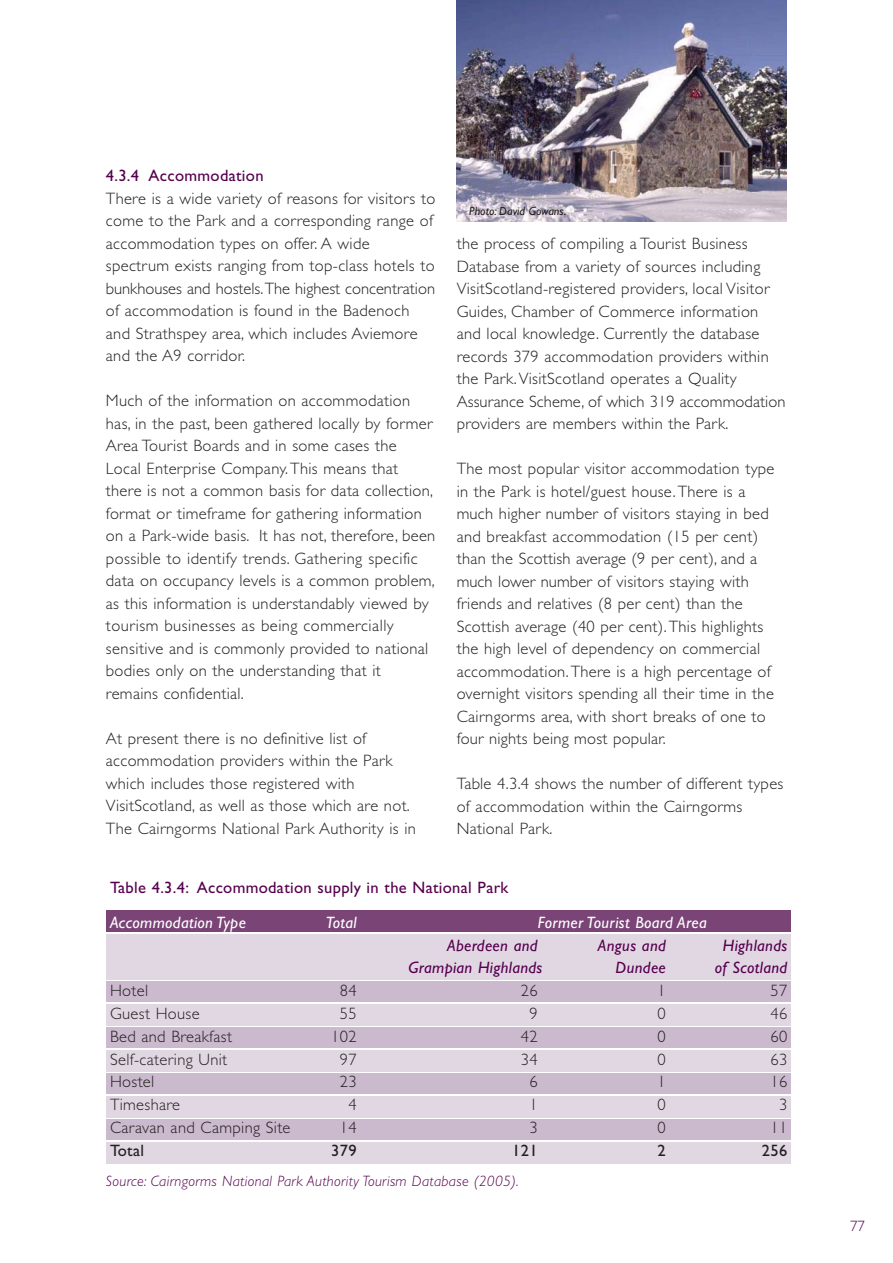
<style>
.page{position:relative;width:893px;height:1263px;background:#fff}
.page>*{position:absolute;margin:0;border:0;box-sizing:border-box;transform-origin:0 0}
.t1{font:300 16.5px/22.5px "Gill Sans";letter-spacing:.02em;color:#231f20}
.t2{font:16.5px "Gill Sans";letter-spacing:.02em;color:#56004e}
.t3{font:italic 16.5px "Gill Sans";letter-spacing:.02em;color:#56004e}
.t4{font:italic 16.5px "Gill Sans";letter-spacing:.02em;color:#fff}
.t5{font:16.5px "Gill Sans";letter-spacing:.02em;color:#231f20}
.t6{font:italic 300 15px "Gill Sans";letter-spacing:.02em;color:#56004e}
.t7{font:300 15px "Gill Sans";color:#56004e}
.t8{font:italic 12px "Gill Sans";color:#231f20}
</style>
<div class="page">
<div style="left:106px;top:934px;width:684px;height:46px;background:#e1d7e3"></div>
<div style="left:106px;top:911px;width:684px;height:21px;background:#7a4476"></div>
<div style="left:106px;top:1004px;width:684px;height:22px;background:#e1d7e3"></div>
<div style="left:106px;top:981px;width:684px;height:21px;background:#cbb9ce"></div>
<div style="left:106px;top:1050px;width:684px;height:22px;background:#e1d7e3"></div>
<div style="left:106px;top:1028px;width:684px;height:20px;background:#cbb9ce"></div>
<div style="left:106px;top:1096px;width:684px;height:22px;background:#e1d7e3"></div>
<div style="left:106px;top:1074px;width:684px;height:20px;background:#cbb9ce"></div>
<div style="left:106px;top:1142px;width:684px;height:21px;background:#e1d7e3"></div>
<div style="left:106px;top:1119px;width:684px;height:21px;background:#cbb9ce"></div>
<img style="left:457px;top:0;width:329px;height:222px">
<p class="t2" style="left:106px;top:170px;width:159px">4.3.4 Accommodation</p>
<p class="t1" style="left:106px;top:189px;width:331px">There is a wide variety of reasons for visitors to come to the Park and a corresponding range of accommodation types on offer. A wide spectrum exists ranging from top-class hotels to bunkhouses and hostels.The highest concentration of accommodation is found in the Badenoch and Strathspey area, which includes Aviemore and the A9 corridor.</p>
<p class="t1" style="left:106px;top:391px;width:331px">Much of the information on accommodation has, in the past, been gathered locally by former Area Tourist Boards and in some cases the Local Enterprise Company.This means that there is not a common basis for data collection, format or timeframe for gathering information on a Park-wide basis. It has not, therefore, been possible to identify trends. Gathering specific data on occupancy levels is a common problem, as this information is understandably viewed by tourism businesses as being commercially sensitive and is commonly provided to national bodies only on the understanding that it remains confidential.</p>
<p class="t1" style="left:106px;top:729px;width:312px">At present there is no definitive list of accommodation providers within the Park which includes those registered with VisitScotland, as well as those which are not.<br>The Cairngorms National Park Authority is in</p>
<p class="t8" style="left:469px;top:207px;width:99px">Photo: David Gowans.</p>
<p class="t1" style="left:457px;top:234px;width:330px">the process of compiling a Tourist Business Database from a variety of sources including VisitScotland-registered providers, local Visitor Guides, Chamber of Commerce information and local knowledge. Currently the database records 379 accommodation providers within the Park.VisitScotland operates a Quality Assurance Scheme, of which 319 accommodation providers are members within the Park.</p>
<p class="t1" style="left:457px;top:459px;width:319px">The most popular visitor accommodation type in the Park is hotel/guest house.There is a much higher number of visitors staying in bed and breakfast accommodation (15 per cent) than the Scottish average (9 per cent), and a much lower number of visitors staying with friends and relatives (8 per cent) than the Scottish average (40 per cent).This highlights the high level of dependency on commercial accommodation.There is a high percentage of overnight visitors spending all their time in the Cairngorms area, with short breaks of one to four nights being most popular.</p>
<p class="t1" style="left:457px;top:774px;width:328px">Table 4.3.4 shows the number of different types of accommodation within the Cairngorms<br>National Park.</p>
<p class="t2" style="left:110px;top:882px;width:400px">Table 4.3.4: Accommodation supply in the National Park</p>
<p class="t4" style="left:110px;top:916px;width:137px">Accommodation Type</p>
<p class="t4" style="left:326px;top:916px;width:33px">Total</p>
<p class="t4" style="left:538px;top:916px;width:171px">Former Tourist Board Area</p>
<p class="t3" style="left:447px;top:939px;width:92px">Aberdeen and</p>
<p class="t3" style="left:598px;top:939px;width:69px">Angus and</p>
<p class="t3" style="left:723px;top:939px;width:66px">Highlands</p>
<p class="t3" style="left:409px;top:962px;width:135px">Grampian Highlands</p>
<p class="t3" style="left:616px;top:962px;width:52px">Dundee</p>
<p class="t3" style="left:715px;top:962px;width:74px">of Scotland</p>
<p class="t1" style="left:110px;top:981px;width:40px">Hotel</p>
<p class="t1" style="left:340px;top:981px;width:18px">84</p>
<p class="t1" style="left:521px;top:981px;width:18px">26</p>
<p class="t1" style="left:658px;top:981px;width:10px">1</p>
<p class="t1" style="left:770px;top:981px;width:18px">57</p>
<p class="t1" style="left:110px;top:1004px;width:91px">Guest House</p>
<p class="t1" style="left:340px;top:1004px;width:18px">55</p>
<p class="t1" style="left:529px;top:1004px;width:10px">9</p>
<p class="t1" style="left:658px;top:1004px;width:10px">0</p>
<p class="t1" style="left:770px;top:1004px;width:18px">46</p>
<p class="t1" style="left:110px;top:1027px;width:124px">Bed and Breakfast</p>
<p class="t1" style="left:331px;top:1027px;width:27px">102</p>
<p class="t1" style="left:521px;top:1027px;width:18px">42</p>
<p class="t1" style="left:658px;top:1027px;width:10px">0</p>
<p class="t1" style="left:770px;top:1027px;width:18px">60</p>
<p class="t1" style="left:110px;top:1049px;width:119px">Self-catering Unit</p>
<p class="t1" style="left:340px;top:1049px;width:18px">97</p>
<p class="t1" style="left:521px;top:1049px;width:18px">34</p>
<p class="t1" style="left:658px;top:1049px;width:10px">0</p>
<p class="t1" style="left:770px;top:1049px;width:18px">63</p>
<p class="t1" style="left:110px;top:1072px;width:46px">Hostel</p>
<p class="t1" style="left:340px;top:1072px;width:18px">23</p>
<p class="t1" style="left:529px;top:1072px;width:10px">6</p>
<p class="t1" style="left:658px;top:1072px;width:10px">1</p>
<p class="t1" style="left:770px;top:1072px;width:18px">16</p>
<p class="t1" style="left:110px;top:1095px;width:72px">Timeshare</p>
<p class="t1" style="left:348px;top:1095px;width:10px">4</p>
<p class="t1" style="left:529px;top:1095px;width:10px">1</p>
<p class="t1" style="left:658px;top:1095px;width:10px">0</p>
<p class="t1" style="left:779px;top:1095px;width:10px">3</p>
<p class="t1" style="left:110px;top:1118px;width:182px">Caravan and Camping Site</p>
<p class="t1" style="left:340px;top:1118px;width:18px">14</p>
<p class="t1" style="left:529px;top:1118px;width:10px">3</p>
<p class="t1" style="left:658px;top:1118px;width:10px">0</p>
<p class="t1" style="left:770px;top:1118px;width:18px">11</p>
<p class="t5" style="left:110px;top:1144px;width:36px">Total</p>
<p class="t5" style="left:331px;top:1144px;width:27px">379</p>
<p class="t5" style="left:512px;top:1144px;width:27px">121</p>
<p class="t5" style="left:658px;top:1144px;width:10px">2</p>
<p class="t5" style="left:762px;top:1144px;width:27px">256</p>
<p class="t6" style="left:106px;top:1176px;width:414px">Source: Cairngorms National Park Authority Tourism Database (2005).</p>
<p class="t7" style="left:850px;top:1220px;width:16px">77</p>
</div>
